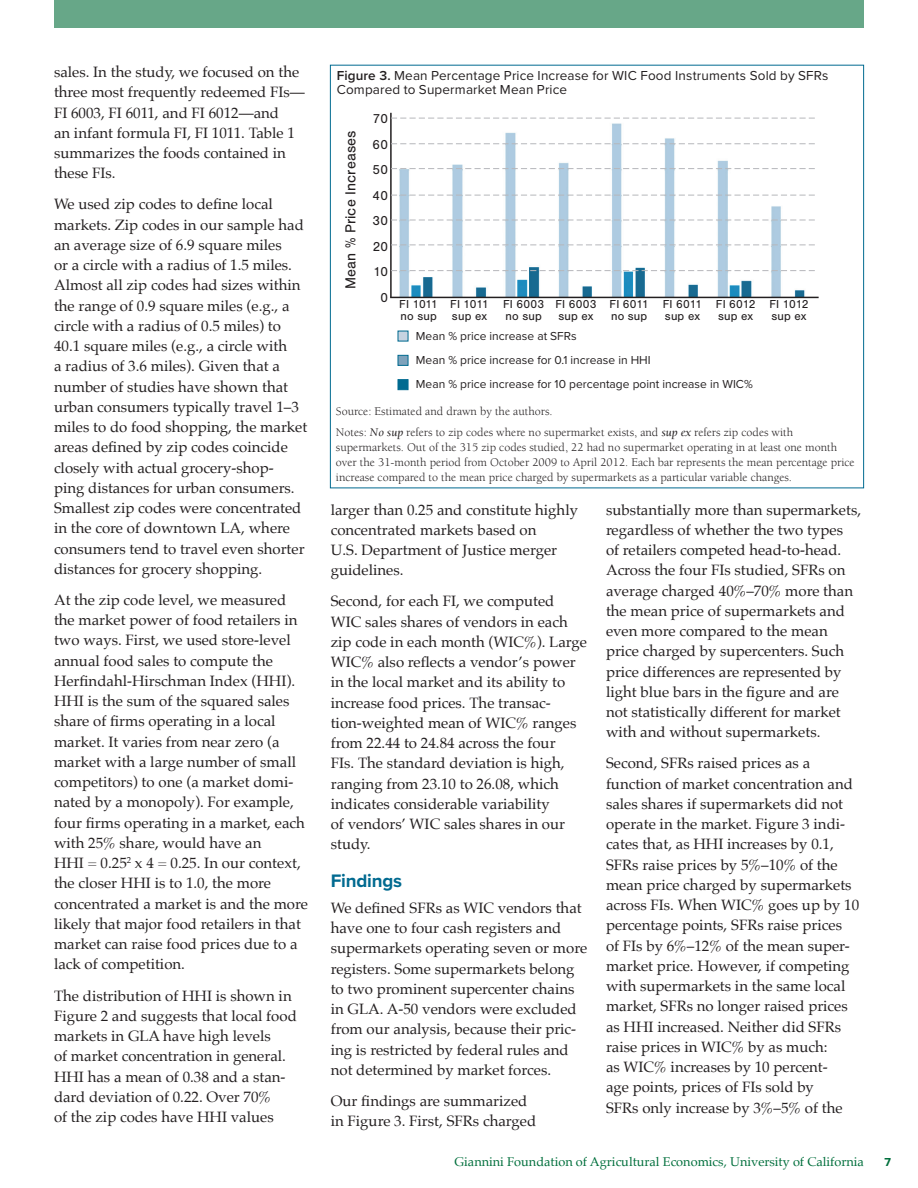
<style>
.page{position:relative;width:918px;height:1188px;background:#fff}
.page>*{position:absolute;margin:0;border:0;box-sizing:border-box;transform-origin:0 0}
.Article_Subhead{font:700 18.75px "Proxima Nova";letter-spacing:-.01em;color:#006a90}
.Article_Body__Palati{font:15px/20.2px "Palatino";color:#231f20}
.Table_Body_Copy{font:15px "Nimbus San";letter-spacing:.01em;color:#231f20}
.Figure_Title{font:13.5px/14.2px "Proxima Nova";letter-spacing:.01em;color:#231f20}
.Table_Body_Copy-2{font:13.5px "Nimbus San";letter-spacing:.01em;color:#231f20}
.t1{font:12.75px "Palatino";color:#006f3c}
.Figure_source{font:12px/15px "Berkeley Std";color:#231f20}
.t2{font:12px "Proxima Nova";color:#231f20}
.Table_Body_Copy-3{font:12px/12px "Nimbus San";letter-spacing:.015em;color:#231f20}
.t3{font:700 12px "Proxima Nova";color:#006f3c}
.s1{font-weight:600}
.s2{font-style:italic}
</style>
<div class="page">
<div style="left:54px;top:0;width:810px;height:28px;background:#67a788"></div>
<div style="left:398px;top:331px;width:10px;height:10px;background:#c6d3e1"></div>
<div style="left:398px;top:379px;width:10px;height:11px;background:#006a90;border:1px solid #006a90"></div>
<div style="left:398px;top:355px;width:10px;height:11px;background:#7ea2bb;border:1px solid #006a90"></div>
<img style="left:391px;top:112px;width:428px;height:187px">
<hr style="left:390px;top:113px;width:2px;height:184px;background:#231f20">
<hr style="left:390px;top:297px;width:429px;height:1px;background:#231f20">
<svg style="left:391px;top:118px;width:424px;height:1px"></svg>
<svg style="left:391px;top:270px;width:424px;height:1px"></svg>
<svg style="left:391px;top:245px;width:424px;height:1px"></svg>
<svg style="left:391px;top:195px;width:424px;height:1px"></svg>
<svg style="left:391px;top:168px;width:424px;height:1px"></svg>
<svg style="left:391px;top:143px;width:424px;height:1px"></svg>
<svg style="left:391px;top:220px;width:424px;height:1px"></svg>
<p class="Article_Body__Palati" style="left:54px;top:62px;width:252px">sales. In the study, we focused on the three most frequently redeemed FIs—<br>FI 6003, FI 6011, and FI 6012—and<br>an infant formula FI, FI 1011. Table 1 summarizes the foods contained in these FIs.</p>
<p class="Article_Body__Palati" style="left:54px;top:194px;width:255px">We used zip codes to define local markets. Zip codes in our sample had an average size of 6.9 square miles<br>or a circle with a radius of 1.5 miles.<br>Almost all zip codes had sizes within the range of 0.9 square miles (e.g., a circle with a radius of 0.5 miles) to 40.1 square miles (e.g., a circle with<br>a radius of 3.6 miles). Given that a number of studies have shown that urban consumers typically travel 1–3 miles to do food shopping, the market areas defined by zip codes coincide closely with actual grocery-shop&shy;ping distances for urban consumers.<br>Smallest zip codes were concentrated in the core of downtown LA, where consumers tend to travel even shorter distances for grocery shopping.</p>
<p class="Article_Body__Palati" style="left:54px;top:590px;width:255px">At the zip code level, we measured the market power of food retailers in two ways. First, we used store-level annual food sales to compute the Herfindahl-Hirschman Index (HHI).<br>HHI is the sum of the squared sales share of firms operating in a local market. It varies from near zero (a market with a large number of small competitors) to one (a market domi&shy;nated by a monopoly). For example, four firms operating in a market, each with 25% share, would have an<br>HHI = 0.25<sup>2</sup> x 4 = 0.25. In our context, the closer HHI is to 1.0, the more concentrated a market is and the more likely that major food retailers in that market can raise food prices due to a lack of competition.</p>
<p class="Article_Body__Palati" style="left:54px;top:985px;width:244px">The distribution of HHI is shown in Figure 2 and suggests that local food markets in GLA have high levels<br>of market concentration in general.<br>HHI has a mean of 0.38 and a stan&shy;dard deviation of 0.22. Over 70%<br>of the zip codes have HHI values</p>
<p class="Figure_Title" style="left:337px;top:68px;width:493px"><span class="s1">Figure 3.</span> Mean Percentage Price Increase for WIC Food Instruments Sold by SFRs<br>Compared to Supermarket Mean Price</p>
<p class="Table_Body_Copy-2" style="left:373px;top:111px;width:16px">70</p>
<p class="Table_Body_Copy-2" style="left:373px;top:137px;width:17px">60</p>
<p class="Table_Body_Copy-2" style="left:373px;top:162px;width:17px">50</p>
<p class="Table_Body_Copy-2" style="left:373px;top:188px;width:17px">40</p>
<p class="Table_Body_Copy-2" style="left:373px;top:213px;width:17px">30</p>
<p class="Table_Body_Copy-2" style="left:373px;top:239px;width:17px">20</p>
<p class="Table_Body_Copy-2" style="left:373px;top:264px;width:16px">10</p>
<p class="Table_Body_Copy-2" style="left:380px;top:290px;width:9px">0</p>
<p class="Table_Body_Copy" style="left:342px;top:289px;width:160px;rotate:-90deg">Mean % Price Increases</p>
<p class="Table_Body_Copy-3" style="left:716px;top:298px;width:41px">FI 6012 sup ex</p>
<p class="Table_Body_Copy-3" style="left:770px;top:298px;width:41px">FI 1012 sup ex</p>
<p class="Table_Body_Copy-3" style="left:399px;top:299px;width:40px">FI 1011 no sup</p>
<p class="Table_Body_Copy-3" style="left:503px;top:299px;width:43px">FI 6003 no sup</p>
<p class="Table_Body_Copy-3" style="left:555px;top:299px;width:43px">FI 6003 sup ex</p>
<p class="Table_Body_Copy-3" style="left:663px;top:299px;width:41px">FI 6011 sup ex</p>
<p class="Table_Body_Copy-3" style="left:450px;top:299px;width:40px">FI 1011 sup ex</p>
<p class="Table_Body_Copy-3" style="left:610px;top:299px;width:41px">FI 6011 no sup</p>
<p class="t2" style="left:416px;top:327px;width:162px">Mean % price increase at SFRs</p>
<p class="t2" style="left:416px;top:351px;width:236px">Mean % price increase for 0.1 increase in HHI</p>
<p class="t2" style="left:416px;top:375px;width:338px">Mean % price increase for 10 percentage point increase in WIC%</p>
<p class="Figure_source" style="left:336px;top:404px;width:218px">Source: Estimated and drawn by the authors.</p>
<p class="Figure_source" style="left:336px;top:425px;width:520px">Notes: <span class="s2">No sup</span> refers to zip codes where no supermarket exists, and <span class="s2">sup ex</span> refers zip codes with supermarkets. Out of the 315 zip codes studied, 22 had no supermarket operating in at least one month over the 31-month period from October 2009 to April 2012. Each bar represents the mean percentage price increase compared to the mean price charged by supermarkets as a particular variable changes.</p>
<p class="Article_Body__Palati" style="left:331px;top:499px;width:249px">larger than 0.25 and constitute highly concentrated markets based on<br>U.S. Department of Justice merger guidelines.</p>
<p class="Article_Body__Palati" style="left:331px;top:591px;width:258px">Second, for each FI, we computed<br>WIC sales shares of vendors in each zip code in each month (WIC%). Large<br>WIC% also reflects a vendor’s power in the local market and its ability to increase food prices. The transac&shy;tion-weighted mean of WIC% ranges from 22.44 to 24.84 across the four<br>FIs. The standard deviation is high, ranging from 23.10 to 26.08, which indicates considerable variability<br>of vendors’ WIC sales shares in our study.</p>
<p class="Article_Subhead" style="left:331px;top:867px;width:73px">Findings</p>
<p class="Article_Body__Palati" style="left:331px;top:898px;width:258px">We defined SFRs as WIC vendors that have one to four cash registers and supermarkets operating seven or more registers. Some supermarkets belong to two prominent supercenter chains in GLA. A-50 vendors were excluded from our analysis, because their pric&shy;ing is restricted by federal rules and not determined by market forces.</p>
<p class="Article_Body__Palati" style="left:331px;top:1091px;width:207px">Our findings are summarized in Figure 3. First, SFRs charged</p>
<p class="Article_Body__Palati" style="left:606px;top:499px;width:257px">substantially more than supermarkets, regardless of whether the two types<br>of retailers competed head-to-head.<br>Across the four FIs studied, SFRs on average charged 40%–70% more than the mean price of supermarkets and even more compared to the mean price charged by supercenters. Such price differences are represented by light blue bars in the figure and are not statistically different for market with and without supermarkets.</p>
<p class="Article_Body__Palati" style="left:606px;top:753px;width:255px">Second, SFRs raised prices as a function of market concentration and sales shares if supermarkets did not operate in the market. Figure 3 indi&shy;cates that, as HHI increases by 0.1, SFRs raise prices by 5%–10% of the mean price charged by supermarkets across FIs. When WIC% goes up by 10 percentage points, SFRs raise prices<br>of FIs by 6%–12% of the mean super&shy;market price. However, if competing with supermarkets in the same local market, SFRs no longer raised prices as HHI increased. Neither did SFRs raise prices in WIC% by as much:<br>as WIC% increases by 10 percent-<br>age points, prices of FIs sold by<br>SFRs only increase by 3%–5% of the</p>
<p class="t1" style="left:455px;top:1151px;width:411px">Giannini Foundation of Agricultural Economics, University of California</p>
<p class="t3" style="left:884px;top:1153px;width:8px">7</p>
</div>
